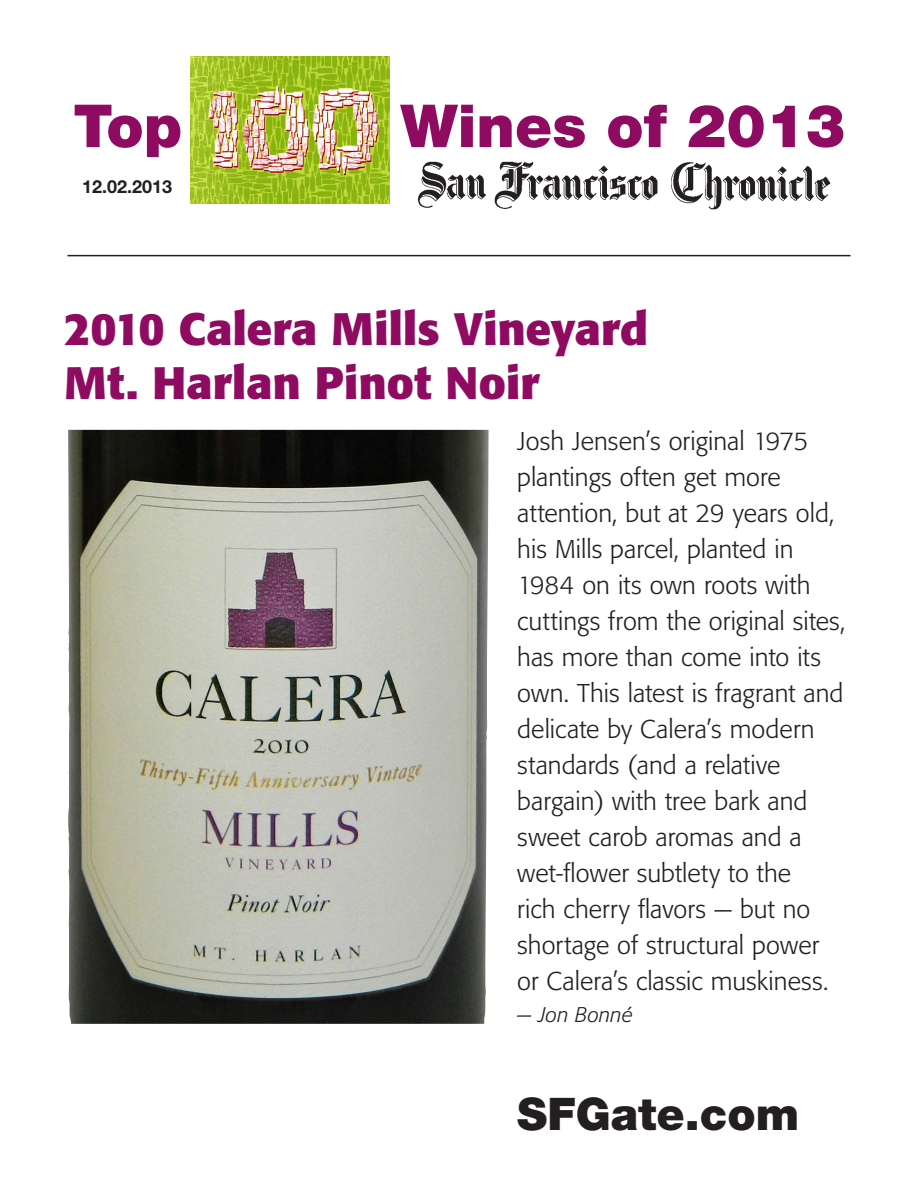
<style>
.page{position:relative;width:918px;height:1188px;background:#fff}
.page>*{position:absolute;margin:0;border:0;box-sizing:border-box;transform-origin:0 0}
.t1{font:700 45px "Formata";letter-spacing:.005em;color:#8f0b61}
.t2{font:900 45px "Helvetica Neue";color:#231f20}
.t3{font:300 25.5px/36px "Formata";color:#231f20}
.t4{font:italic 300 21px "Formata";letter-spacing:.005em;color:#231f20}
.t5{font:700 18px "Helvetica Neue";color:#231f20}
</style>
<div class="page">
<img style="left:417px;top:161px;width:414px;height:49px">
<svg style="left:75px;top:105px;width:768px;height:52px"></svg>
<img style="left:191px;top:56px;width:199px;height:147px">
<hr style="left:68px;top:255px;width:782px;height:1px;background:#231f20">
<img style="left:68px;top:430px;width:421px;height:594px">
<p class="t5" style="left:82px;top:175px;width:92px">12.02.2013</p>
<p class="t1" style="left:65px;top:300px;width:585px">2010 Calera Mills Vineyard</p>
<p class="t1" style="left:65px;top:354px;width:476px">Mt. Harlan Pinot Noir</p>
<p class="t3" style="left:517px;top:424px;width:330px">Josh Jensen’s original 1975 plantings often get more attention, but at 29 years old, his Mills parcel, planted in<br>1984 on its own roots with cuttings from the original sites, has more than come into its own. This latest is fragrant and delicate by Calera’s modern standards (and a relative bargain) with tree bark and sweet carob aromas and a wet-flower subtlety to the<br>rich cherry flavors — but no shortage of structural power or Calera’s classic muskiness.</p>
<p class="t4" style="left:517px;top:1002px;width:117px">— Jon Bonné</p>
<p class="t2" style="left:517px;top:1087px;width:283px">SFGate.com</p>
</div>
